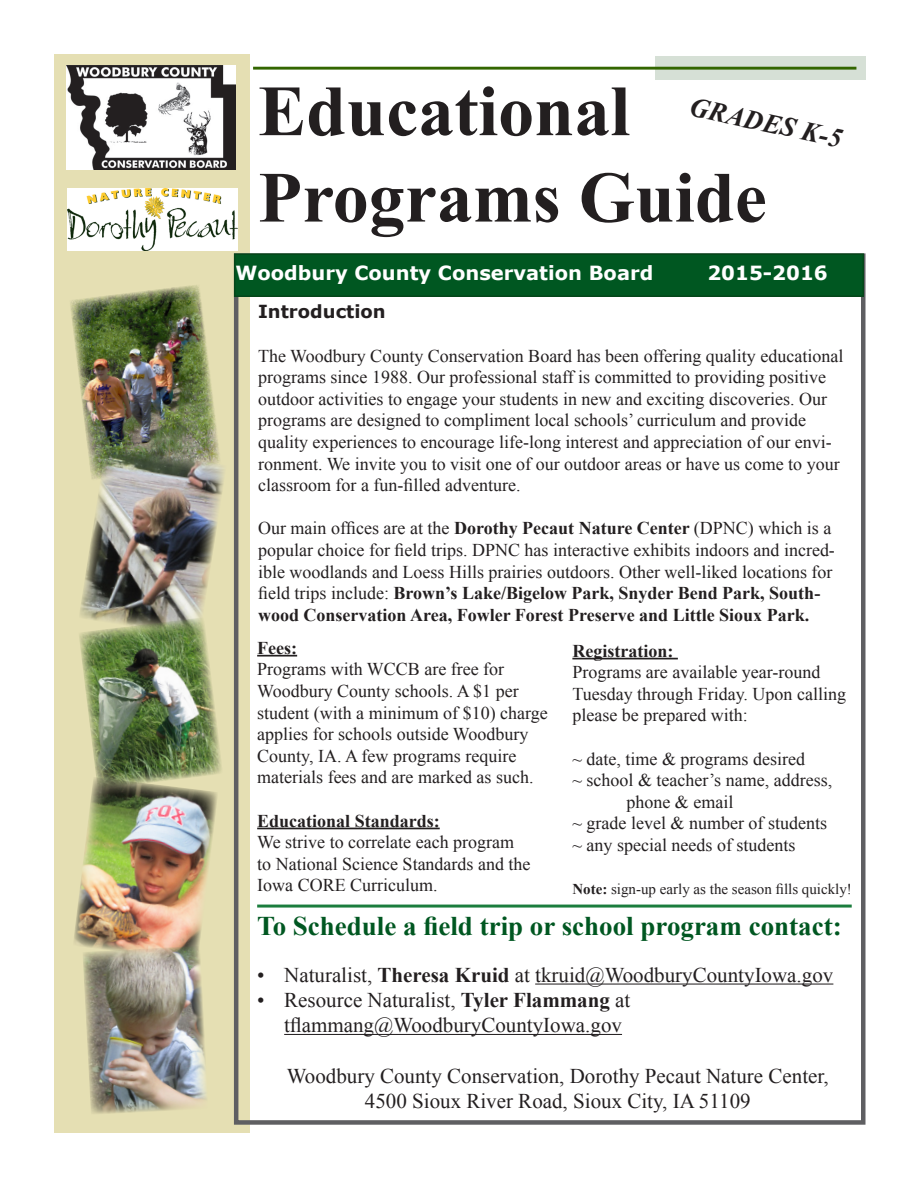
<style>
.page{position:relative;width:918px;height:1188px;background:#fff}
.page>*{position:absolute;margin:0;border:0;box-sizing:border-box;transform-origin:0 0}
.t1{font:700 72px "Times New Roman";color:#231f20}
.t2{font:700 27px "Times New Roman";color:#005721}
.t3{font:italic 700 27px "Times New Roman";color:#231f20}
.t4{font:21px/25.2px "Times New Roman";color:#231f20}
.t5{font:700 19.5px "Verdana";color:#fff}
.t6{font:18px/21.6px "Times New Roman";color:#231f20}
.t7{font:700 18px "Verdana";color:#231f20}
.t8{font:15px "Times New Roman";color:#231f20}
.s1{font-weight:700}
</style>
<div class="page">
<div style="left:55px;top:55px;width:195px;height:1078px;background:#e5dfb3"></div>
<div style="left:234px;top:253px;width:632px;height:872px;border:4px solid #5f5f62"></div>
<div style="left:235px;top:254px;width:628px;height:42px;background:#005721"></div>
<div style="left:234px;top:253px;width:630px;height:44px;border:2px solid #05461a"></div>
<img style="left:70px;top:285px;width:149px;height:161px">
<div style="left:656px;top:56px;width:210px;height:24px;background:#d6e0d6"></div>
<hr style="left:253px;top:67px;width:603px;height:3px;background:#360">
<hr style="left:257px;top:905px;width:595px;height:3px;background:#1b7d3d">
<hr style="left:535px;top:984px;width:298px;height:1px;background:#231f20">
<hr style="left:284px;top:1034px;width:338px;height:1px;background:#231f20">
<hr style="left:257px;top:655px;width:40px;height:2px;background:#231f20">
<hr style="left:257px;top:828px;width:183px;height:1px;background:#231f20">
<hr style="left:572px;top:658px;width:106px;height:1px;background:#231f20">
<img style="left:80px;top:446px;width:144px;height:171px">
<img style="left:79px;top:617px;width:143px;height:160px">
<img style="left:74px;top:777px;width:143px;height:169px">
<img style="left:83px;top:946px;width:123px;height:168px">
<img style="left:66px;top:65px;width:169px;height:105px">
<img style="left:67px;top:188px;width:170px;height:62px">
<p class="t1" style="left:258px;top:61px;width:374px">Educational</p>
<p class="t1" style="left:258px;top:148px;width:510px">Programs Guide</p>
<p class="t5" style="left:235px;top:259px;width:419px">Woodbury County Conservation Board</p>
<p class="t5" style="left:707px;top:259px;width:122px">2015-2016</p>
<p class="t3" style="left:694px;top:88px;width:157px;rotate:12deg">GRADES K-5</p>
<p class="t7" style="left:258px;top:299px;width:129px">Introduction</p>
<p class="t6" style="left:258px;top:344px;width:587px">The Woodbury County Conservation Board has been offering quality educational programs since 1988. Our professional staff is committed to providing positive outdoor activities to engage your students in new and exciting discoveries. Our programs are designed to compliment local schools’ curriculum and provide quality experiences to encourage life-long interest and appreciation of our envi&shy;ronment. We invite you to visit one of our outdoor areas or have us come to your classroom for a fun-filled adventure.</p>
<p class="t6" style="left:258px;top:517px;width:578px">Our main offices are at the <span class="s1">Dorothy Pecaut Nature Center</span> (DPNC) which is a popular choice for field trips. DPNC has interactive exhibits indoors and incred&shy;ible woodlands and Loess Hills prairies outdoors. Other well-liked locations for field trips include: <span class="s1">Brown’s Lake/Bigelow Park, Snyder Bend Park, South&shy;wood Conservation Area, Fowler Forest Preserve and Little Sioux Park.</span></p>
<p class="t6" style="left:257px;top:637px;width:292px"><span class="s1">Fees:<br></span>Programs with WCCB are free for<br>Woodbury County schools. A $1 per student (with a minimum of $10) charge applies for schools outside Woodbury<br>County, IA. A few programs require materials fees and are marked as such.</p>
<p class="t6" style="left:257px;top:809px;width:275px"><span class="s1">Educational Standards:<br></span>We strive to correlate each program to National Science Standards and the<br>Iowa CORE Curriculum.</p>
<p class="t6" style="left:572px;top:640px;width:275px"><span class="s1">Registration:<br></span>Programs are available year-round<br>Tuesday through Friday. Upon calling please be prepared with:</p>
<p class="t6" style="left:572px;top:748px;width:234px">~ date, time &amp; programs desired</p>
<p class="t6" style="left:572px;top:769px;width:261px">~ school &amp; teacher’s name, address,</p>
<p class="t6" style="left:626px;top:791px;width:108px">phone &amp; email</p>
<p class="t6" style="left:572px;top:812px;width:256px">~ grade level &amp; number of students</p>
<p class="t6" style="left:572px;top:834px;width:225px">~ any special needs of students</p>
<p class="t8" style="left:572px;top:879px;width:281px"><span class="s1">Note:</span> sign-up early as the season fills quickly!</p>
<p class="t2" style="left:257px;top:907px;width:586px">To Schedule a field trip or school program contact:</p>
<p class="t4" style="left:257px;top:962px;width:578px">• Naturalist, <span class="s1">Theresa Kruid</span> at tkruid@WoodburyCountyIowa.gov</p>
<p class="t4" style="left:284px;top:987px;width:348px;text-indent:-27px">• Resource Naturalist, <span class="s1">Tyler Flammang</span> at tflammang@WoodburyCountyIowa.gov</p>
<p class="t4" style="left:287px;top:1063px;width:544px">Woodbury County Conservation, Dorothy Pecaut Nature Center,</p>
<p class="t4" style="left:365px;top:1088px;width:387px">4500 Sioux River Road, Sioux City, IA 51109</p>
</div>
